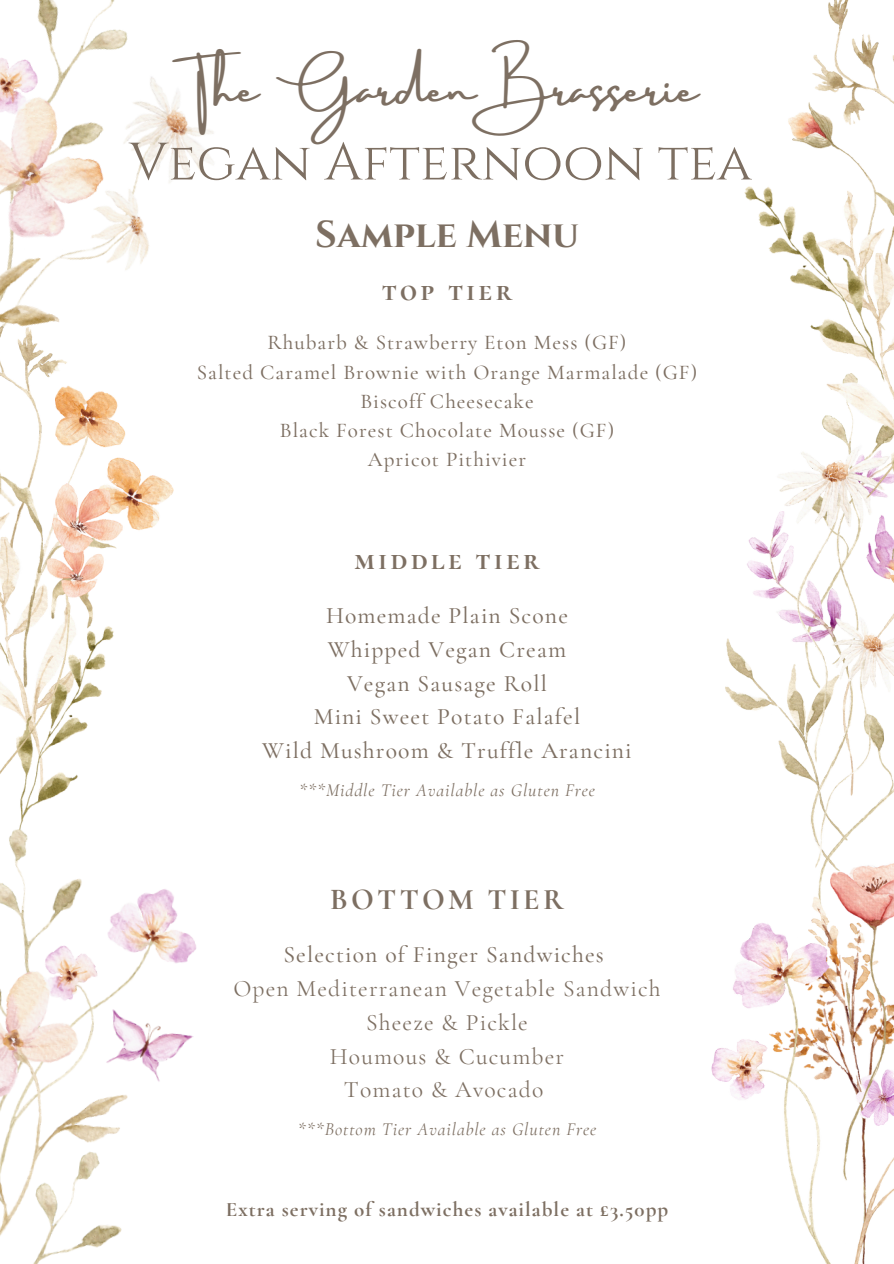
<style>
.page{position:relative;width:894px;height:1264px;background:#fff}
.page>*{position:absolute;margin:0;border:0;box-sizing:border-box;transform-origin:0 0}
.t1{font:52.5px "Cinzel";color:#7d6f62}
.t2{font:45px "Amsterdam Three";color:#7d6f62}
.t3{font:700 37.5px "Cinzel";color:#7d6f62}
.t4{font:700 29.85px "Cormorant SC";letter-spacing:.11em;color:#7d6f62}
.t5{font:500 23.55px/33.8px "Cormorant Garamond";letter-spacing:.05em;color:#7d6f62;text-align:center}
.t6{font:23.55px "Cormorant Garamond";letter-spacing:.05em;color:#7d6f62}
.t7{font:500 21px "Cormorant Garamond";letter-spacing:.05em;color:#7d6f62}
.t8{font:700 21px "Cormorant Garamond";letter-spacing:.05em;color:#7d6f62}
.t9{font:italic 18px "Cormorant Garamond";letter-spacing:.05em;color:#7d6f62}
</style>
<div class="page">
<img style="left:725px;top:569px;width:168px;height:286px">
<img style="left:711px;top:855px;width:182px;height:408px">
<img style="left:744px;top:0;width:149px;height:569px">
<img style="left:0;top:0;width:214px;height:492px">
<img style="left:0;top:268px;width:173px;height:545px">
<img style="left:0;top:813px;width:197px;height:450px">
<h4 class="t2" style="left:195px;top:63px;width:504px">The Garden Brasserie</h4>
<p class="t1" style="left:129px;top:128px;width:624px">Vegan Afternoon tea</p>
<p class="t3" style="left:315px;top:210px;width:265px">Sample Menu</p>
<p class="t4" style="left:382px;top:272px;width:131px">top tier</p>
<p class="t7" style="left:267px;top:330px;width:360px">Rhubarb &amp; Strawberry Eton Mess (GF)</p>
<p class="t7" style="left:197px;top:359px;width:502px">Salted Caramel Brownie with Orange Marmalade (GF)</p>
<h2 class="t7" style="left:360px;top:388px;width:175px">Biscoff Cheesecake</h2>
<h1 class="t7" style="left:280px;top:418px;width:336px">Black Forest Chocolate Mousse (GF)</h1>
<h3 class="t7" style="left:368px;top:447px;width:160px">Apricot Pithivier</h3>
<h5 class="t4" style="left:354px;top:542px;width:186px">middle tier</h5>
<p class="t5" style="left:262px;top:598px;width:371px">Homemade Plain Scone<br>Whipped Vegan Cream<br>Vegan Sausage Roll<br>Mini Sweet Potato Falafel<br>Wild Mushroom &amp; Truffle Arancini</p>
<p class="t9" style="left:299px;top:779px;width:297px">***Middle Tier Available as Gluten Free</p>
<p class="t4" style="left:330px;top:881px;width:235px">BOTTOM TIER</p>
<p class="t5" style="left:283px;top:937px;width:322px">Selection of Finger Sandwiches</p>
<p class="t6" style="left:233px;top:974px;width:428px">Open Mediterranean Vegetable Sandwich</p>
<p class="t6" style="left:366px;top:1008px;width:163px">Sheeze &amp; Pickle</p>
<h5 class="t6" style="left:330px;top:1041px;width:236px">Houmous &amp; Cucumber</h5>
<h6 class="t6" style="left:344px;top:1075px;width:201px">Tomato &amp; Avocado</h6>
<p class="t9" style="left:298px;top:1118px;width:300px">***Bottom Tier Available as Gluten Free</p>
<p class="t8" style="left:226px;top:1196px;width:444px">Extra serving of sandwiches available at £3.50pp</p>
</div>
